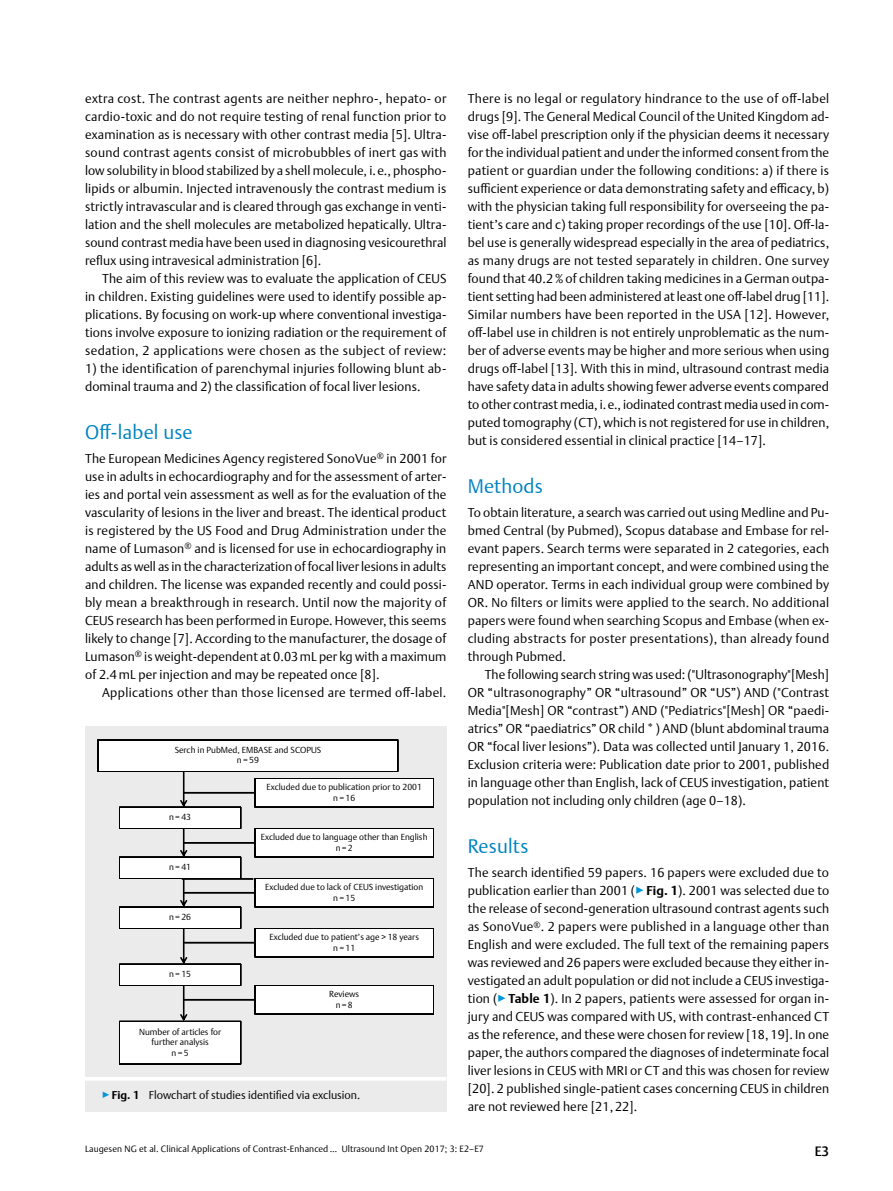
<style>
.page{position:relative;width:893px;height:1191px;background:#fff}
.page>*{position:absolute;margin:0;border:0;box-sizing:border-box;transform-origin:0 0}
.t1{font:300 19.5px "Thieme Argo 2011";letter-spacing:.01em;color:#0083c2}
.t2{font:500 13.5px "Thieme Argo 2011";color:#000}
.t3{font:300 12.75px/18px "Thieme Argo 2011";letter-spacing:.01em;color:#000;text-align:justify}
.t4{font:300 11.25px "Thieme Argo 2011";color:#000}
.t5{font:300 9px "Thieme Argo 2011";letter-spacing:.01em;color:#000}
.t6{font:300 8.7px/10.5px "Thieme Argo 2011";color:#000;text-align:center}
.s1{color:#0095da}
.s2{font-weight:700}
</style>
<div class="page">
<div style="left:85px;top:727px;width:361px;height:350px;background:#ebebec"></div>
<svg style="left:98px;top:739px;width:336px;height:325px"></svg>
<hr style="left:183px;top:792px;width:72px;height:1px;background:#000">
<hr style="left:182px;top:878px;width:71px;height:2px;background:#000">
<hr style="left:184px;top:892px;width:71px;height:1px;background:#000">
<hr style="left:184px;top:941px;width:71px;height:2px;background:#000">
<hr style="left:184px;top:999px;width:71px;height:1px;background:#000">
<hr style="left:183px;top:842px;width:72px;height:1px;background:#000">
<div style="left:85px;top:1077px;width:361px;height:34px;background:#ebebec"></div>
<svg style="left:85px;top:1077px;width:361px;height:3px"></svg>
<p class="t3" style="left:85px;top:89px;width:363px">extra cost. The contrast agents are neither nephro-, hepato- or cardio-toxic and do not require testing of renal function prior to examination as is necessary with other contrast media [5]. Ultra&shy;sound contrast agents consist of microbubbles of inert gas with low solubility in blood stabilized by a shell molecule, i. e., phospho&shy;lipids or albumin. Injected intravenously the contrast medium is strictly intravascular and is cleared through gas exchange in venti&shy;lation and the shell molecules are metabolized hepatically. Ultra&shy;sound contrast media have been used in diagnosing vesicourethral reflux using intravesical administration [6].</p>
<p class="t3" style="left:85px;top:269px;width:363px;text-indent:17px">The aim of this review was to evaluate the application of CEUS in children. Existing guidelines were used to identify possible ap&shy;plications. By focusing on work-up where conventional investiga&shy;tions involve exposure to ionizing radiation or the requirement of sedation, 2 applications were chosen as the subject of review:</p>
<p class="t3" style="left:85px;top:359px;width:363px">1) the identification of parenchymal injuries following blunt ab&shy;dominal trauma and 2) the classification of focal liver lesions.</p>
<h1 class="t1" style="left:85px;top:419px;width:109px">Off-label use</h1>
<p class="t3" style="left:85px;top:449px;width:363px">The European Medicines Agency registered SonoVue<sup>®</sup> in 2001 for use in adults in echocardiography and for the assessment of arter&shy;ies and portal vein assessment as well as for the evaluation of the vascularity of lesions in the liver and breast. The identical product is registered by the US Food and Drug Administration under the name of Lumason<sup>®</sup> and is licensed for use in echocardiography in adults as well as in the characterization of focal liver lesions in adults and children. The license was expanded recently and could possi&shy;bly mean a breakthrough in research. Until now the majority of CEUS research has been performed in Europe. However, this seems likely to change [7]. According to the manufacturer, the dosage of Lumason<sup>®</sup> is weight-dependent at 0.03mL per kg with a maximum of 2.4mL per injection and may be repeated once [8].</p>
<p class="t3" style="left:102px;top:683px;width:346px">Applications other than those licensed are termed off-label.</p>
<p class="t6" style="left:175px;top:744px;width:148px">Serch in PubMed, EMBASE and SCOPUS n=59</p>
<p class="t6" style="left:169px;top:812px;width:23px">n=43</p>
<p class="t6" style="left:169px;top:861px;width:23px">n=41</p>
<p class="t6" style="left:169px;top:911px;width:23px">n=26</p>
<p class="t6" style="left:169px;top:968px;width:23px">n=15</p>
<p class="t6" style="left:139px;top:1026px;width:84px">Number of articles for further analysis<br>n=5</p>
<p class="t6" style="left:267px;top:781px;width:157px">Excluded due to publication prior to 2001 n=16</p>
<p class="t6" style="left:261px;top:831px;width:168px">Excluded due to language other than English n=2</p>
<p class="t6" style="left:265px;top:881px;width:159px">Excluded due to lack of CEUS investigation n=15</p>
<p class="t6" style="left:270px;top:931px;width:151px">Excluded due to patient’s age &gt; 18 years n=11</p>
<p class="t6" style="left:329px;top:988px;width:31px">Reviews n=8</p>
<p class="t4" style="left:102px;top:1087px;width:260px"><span class="s1">▶</span><span class="s2">Fig. 1</span> Flowchart of studies identified via exclusion.</p>
<p class="t3" style="left:468px;top:89px;width:363px">There is no legal or regulatory hindrance to the use of off-label drugs [9]. The General Medical Council of the United Kingdom ad&shy;vise off-label prescription only if the physician deems it necessary for the individual patient and under the informed consent from the patient or guardian under the following conditions: a) if there is sufficient experience or data demonstrating safety and efficacy, b) with the physician taking full responsibility for overseeing the pa&shy;tient’s care and c) taking proper recordings of the use [10]. Off-la&shy;bel use is generally widespread especially in the area of pediatrics, as many drugs are not tested separately in children. One survey found that 40.2% of children taking medicines in a German outpa&shy;tient setting had been administered at least one off-label drug [11].<br>Similar numbers have been reported in the USA [12]. However, off-label use in children is not entirely unproblematic as the num&shy;ber of adverse events may be higher and more serious when using drugs off-label [13]. With this in mind, ultrasound contrast media have safety data in adults showing fewer adverse events compared to other contrast media, i.e., iodinated contrast media used in com&shy;puted tomography (CT), which is not registered for use in children, but is considered essential in clinical practice [14–17].</p>
<h1 class="t1" style="left:468px;top:473px;width:77px">Methods</h1>
<p class="t3" style="left:468px;top:503px;width:363px">To obtain literature, a search was carried out using Medline and Pu&shy;bmed Central (by Pubmed), Scopus database and Embase for rel&shy;evant papers. Search terms were separated in 2 categories, each representing an important concept, and were combined using the AND operator. Terms in each individual group were combined by OR. No filters or limits were applied to the search. No additional papers were found when searching Scopus and Embase (when ex&shy;cluding abstracts for poster presentations), than already found through Pubmed.</p>
<p class="t3" style="left:468px;top:665px;width:363px;text-indent:17px">The following search string was used: ("Ultrasonography"[Mesh] OR “ultrasonography” OR “ultrasound” OR “US”) AND ("Contrast Media"[Mesh] OR “contrast”) AND ("Pediatrics"[Mesh] OR “paedi&shy;atrics” OR “paediatrics” OR child* ) AND (blunt abdominal trauma OR “focal liver lesions”). Data was collected until January 1, 2016.<br>Exclusion criteria were: Publication date prior to 2001, published in language other than English, lack of CEUS investigation, patient population not including only children (age 0–18).</p>
<h1 class="t1" style="left:468px;top:833px;width:62px">Results</h1>
<p class="t3" style="left:468px;top:863px;width:363px">The search identified 59 papers. 16 papers were excluded due to publication earlier than 2001 (<span class="s1">▶</span><span class="s2">Fig. 1</span>). 2001 was selected due to the release of second-generation ultrasound contrast agents such as SonoVue<sup>®</sup>. 2 papers were published in a language other than English and were excluded. The full text of the remaining papers was reviewed and 26 papers were excluded because they either in&shy;vestigated an adult population or did not include a CEUS investiga&shy;tion (<span class="s1">▶</span><span class="s2">Table 1</span>). In 2 papers, patients were assessed for organ in&shy;jury and CEUS was compared with US, with contrast-enhanced CT as the reference, and these were chosen for review [18, 19]. In one paper, the authors compared the diagnoses of indeterminate focal liver lesions in CEUS with MRI or CT and this was chosen for review [20]. 2 published single-patient cases concerning CEUS in children are not reviewed here [21, 22].</p>
<p class="t5" style="left:85px;top:1143px;width:400px">Laugesen NG et al. Clinical Applications of Contrast-Enhanced … Ultrasound Int Open 2017; 3: E2–E7</p>
<p class="t2" style="left:815px;top:1142px;width:16px">E3</p>
</div>
